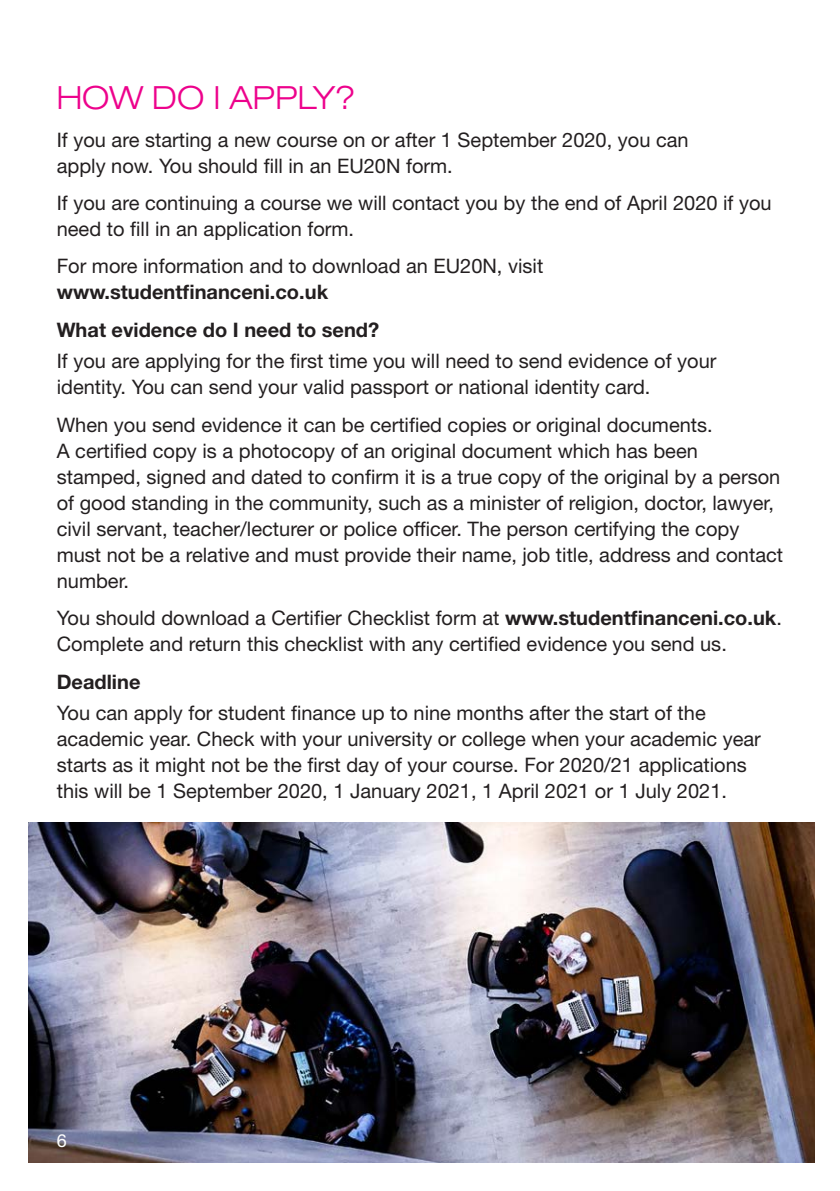
<style>
.page{position:relative;width:840px;height:1191px;background:#fff}
.page>*{position:absolute;margin:0;border:0;box-sizing:border-box;transform-origin:0 0}
.t1{font:300 expanded 32px "Helvetica Neue LT Std";color:#ed028c}
.t2{font:20px/26px "Helvetica Neue LT Std";color:#231f20}
.t3{font:700 20px "Helvetica Neue LT Std";color:#231f20}
.t4{font:18px "Helvetica Neue LT Std";color:#fff}
.s1{font-weight:700}
</style>
<div class="page">
<img style="left:28px;top:822px;width:786px;height:340px">
<h1 class="t1" style="left:57px;top:79px;width:300px">HOW DO I APPLY?</h1>
<p class="t2" style="left:57px;top:126px;width:633px">If you are starting a new course on or after 1 September 2020, you can apply now. You should fill in an EU20N form.</p>
<p class="t2" style="left:57px;top:190px;width:716px">If you are continuing a course we will contact you by the end of April 2020 if you need to fill in an application form.</p>
<p class="t2" style="left:57px;top:253px;width:488px">For more information and to download an EU20N, visit <span class="s1">www.studentfinanceni.co.uk</span></p>
<h2 class="t3" style="left:57px;top:317px;width:324px">What evidence do I need to send?</h2>
<p class="t2" style="left:57px;top:348px;width:660px">If you are applying for the first time you will need to send evidence of your identity. You can send your valid passport or national identity card.</p>
<p class="t2" style="left:57px;top:411px;width:727px">When you send evidence it can be certified copies or original documents.<br>A certified copy is a photocopy of an original document which has been stamped, signed and dated to confirm it is a true copy of the original by a person of good standing in the community, such as a minister of religion, doctor, lawyer, civil servant, teacher/lecturer or police officer. The person certifying the copy must not be a relative and must provide their name, job title, address and contact number.</p>
<p class="t2" style="left:57px;top:605px;width:726px">You should download a Certifier Checklist form at <span class="s1">www.studentfinanceni.co.uk</span>.<br>Complete and return this checklist with any certified evidence you send us.</p>
<h2 class="t3" style="left:57px;top:669px;width:85px">Deadline</h2>
<p class="t2" style="left:57px;top:700px;width:705px">You can apply for student finance up to nine months after the start of the academic year. Check with your university or college when your academic year starts as it might not be the first day of your course. For 2020/21 applications this will be 1 September 2020, 1 January 2021, 1 April 2021 or 1 July 2021.</p>
<p class="t4" style="left:57px;top:1130px;width:12px">6</p>
</div>
